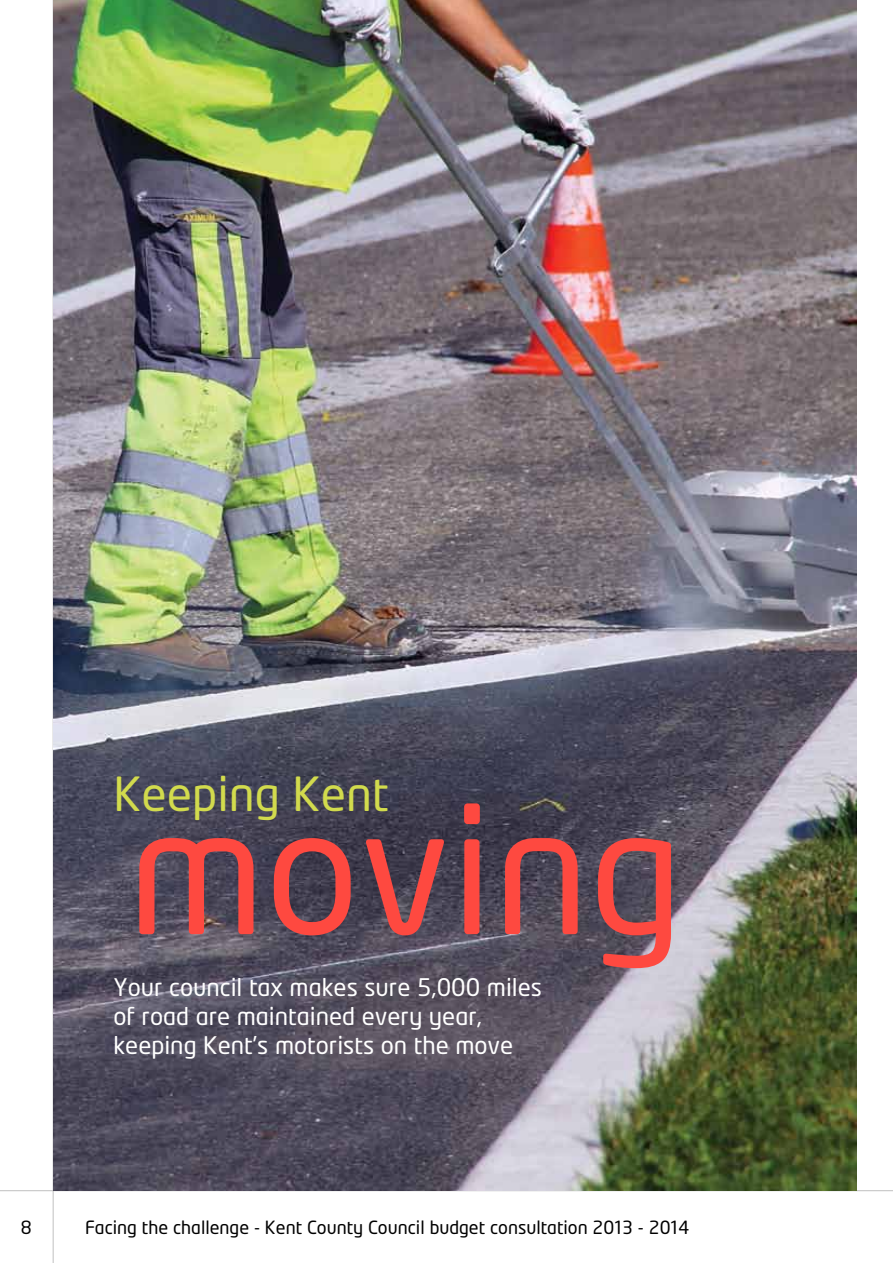
<style>
.page{position:relative;width:893px;height:1263px;background:#fff}
.page>*{position:absolute;margin:0;border:0;box-sizing:border-box;transform-origin:0 0}
.t1{font:172.5px "Neo Tech";color:#fe4940}
.t2{font:46.5px "Neo Tech";color:#d2db4d}
.t3{font:24px/28.8px "Neo Tech";color:#fff}
.t4{font:18px "Neo Tech";color:#000}
</style>
<div class="page">
<hr style="left:0;top:1190px;width:893px;height:1px;background:#c0c0c0">
<hr style="left:53px;top:0;width:1px;height:1263px;background:#c0c0c0">
<img style="left:53px;top:0;width:803px;height:1190px">
<h2 class="t2" style="left:113px;top:771px;width:277px">Keeping Kent</h2>
<h1 class="t1" style="left:128px;top:787px;width:557px">moving</h1>
<p class="t3" style="left:113px;top:974px;width:430px">Your council tax makes sure 5,000 miles of road are maintained every year, keeping Kent’s motorists on the move</p>
<p class="t4" style="left:21px;top:1218px;width:12px">8</p>
<p class="t4" style="left:85px;top:1218px;width:606px">Facing the challenge - Kent County Council budget consultation 2013 - 2014</p>
</div>
